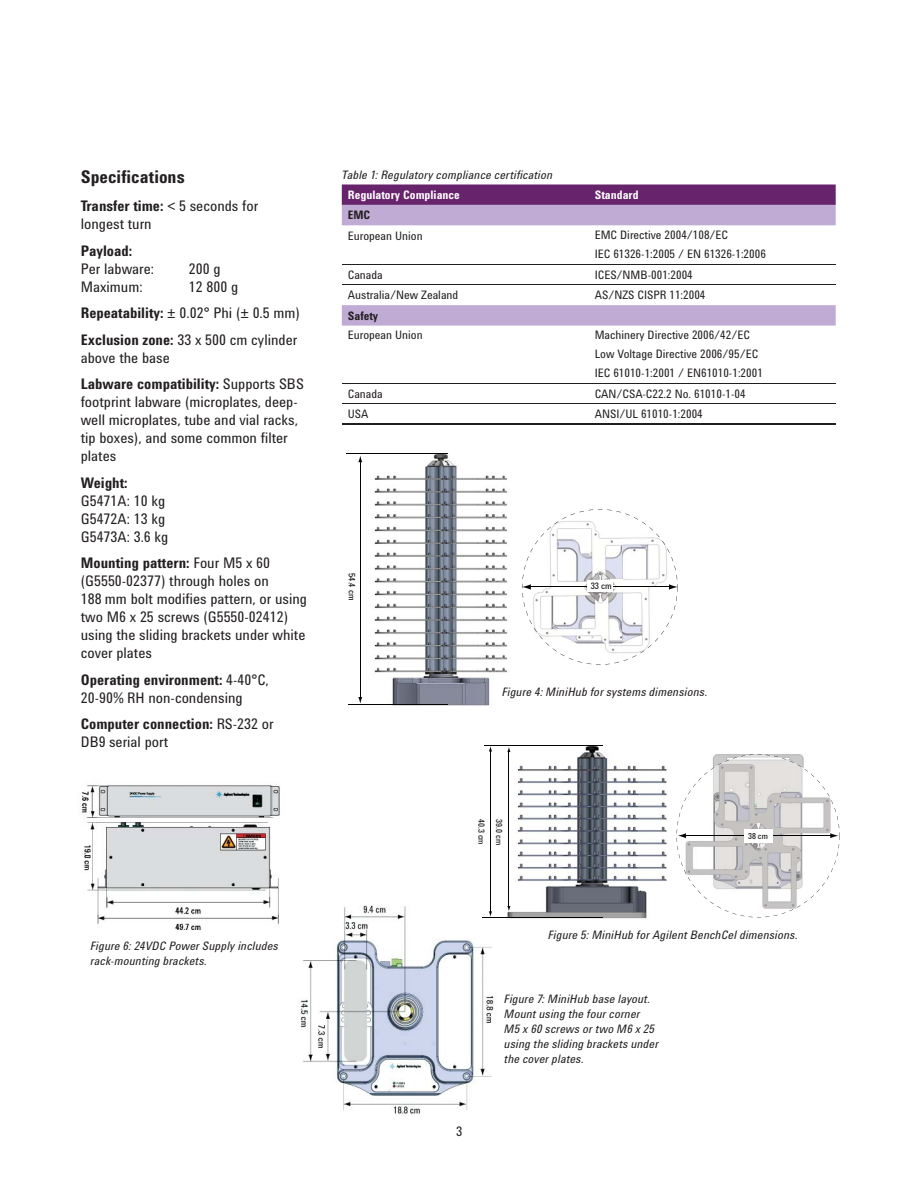
<style>
.page{position:relative;width:918px;height:1188px;background:#fff}
.page>*{position:absolute;margin:0;border:0;box-sizing:border-box;transform-origin:0 0}
.t1{font:700 18px "Agilent Condensed CFF";color:#231f20}
.t2{font:15px/18px "Agilent Condensed CFF";color:#231f20}
.t3{font:700 15px "Agilent Condensed CFF";color:#231f20}
.t4{font:13.5px "Agilent Condensed CFF";color:#231f20}
.t5{font:italic 12px/15px "Agilent Condensed CFF";letter-spacing:.015em;color:#231f20}
.t6{font:12px/19px "Agilent Condensed CFF";color:#231f20}
.t7{font:700 12px "Agilent Condensed CFF";color:#fff}
.t8{font:700 12px "Agilent Condensed CFF";color:#231f20}
.t9{font:9px "Agilent Cond";color:#020303}
.t10{font:8.55px "Agilent Cond";color:#020303}
.s1{font-weight:700}
</style>
<div class="page">
<img style="left:300px;top:905px;width:194px;height:209px">
<img style="left:507px;top:745px;width:160px;height:174px">
<hr style="left:484px;top:745px;width:118px;height:1px;background:#020303">
<hr style="left:482px;top:917px;width:120px;height:1px;background:#020303">
<hr style="left:490px;top:750px;width:1px;height:162px;background:#020303">
<svg style="left:489px;top:911px;width:3px;height:6px"></svg>
<hr style="left:509px;top:751px;width:1px;height:156px;background:#020303">
<svg style="left:507px;top:906px;width:3px;height:5px"></svg>
<svg style="left:507px;top:747px;width:4px;height:5px"></svg>
<svg style="left:677px;top:754px;width:163px;height:163px"></svg>
<div style="left:744px;top:829px;width:29px;height:13px;background:#fff"></div>
<img style="left:367px;top:453px;width:140px;height:253px">
<hr style="left:346px;top:454px;width:102px;height:1px;background:#020303">
<hr style="left:348px;top:704px;width:100px;height:1px;background:#020303">
<hr style="left:360px;top:461px;width:1px;height:237px;background:#020303">
<svg style="left:358px;top:697px;width:4px;height:7px"></svg>
<svg style="left:358px;top:455px;width:4px;height:7px"></svg>
<svg style="left:522px;top:509px;width:156px;height:156px"></svg>
<div style="left:587px;top:580px;width:25px;height:12px;background:#fff"></div>
<div style="left:342px;top:185px;width:494px;height:20px;background:#67246d"></div>
<svg style="left:342px;top:205px;width:494px;height:121px"></svg>
<hr style="left:342px;top:264px;width:494px;height:1px;background:#231f20">
<hr style="left:342px;top:284px;width:494px;height:1px;background:#231f20">
<hr style="left:342px;top:383px;width:494px;height:1px;background:#231f20">
<hr style="left:342px;top:403px;width:494px;height:1px;background:#231f20">
<hr style="left:342px;top:423px;width:494px;height:2px;background:#231f20">
<img style="left:82px;top:785px;width:198px;height:145px">
<p class="t1" style="left:81px;top:170px;width:105px">Specifications</p>
<p class="t2" style="left:81px;top:199px;width:179px"><span class="s1">Transfer time:</span> &lt; 5 seconds for longest turn</p>
<p class="t3" style="left:81px;top:245px;width:53px">Payload:</p>
<p class="t2" style="left:81px;top:261px;width:75px">Per labware:</p>
<p class="t2" style="left:189px;top:261px;width:33px">200 g</p>
<p class="t2" style="left:81px;top:279px;width:63px">Maximum:</p>
<p class="t2" style="left:81px;top:275px;width:221px;line-height:26.5px;text-indent:108px">12 800 g<br><span class="s1">Repeatability:</span> ± 0.02° Phi (± 0.5 mm)<br><span class="s1">Exclusion zone:</span> 33 x 500 cm cylinder</p>
<p class="t2" style="left:81px;top:346px;width:225px;line-height:26.5px">above the base<br><span class="s1">Labware compatibility:</span> Supports SBS</p>
<p class="t2" style="left:81px;top:395px;width:219px">footprint labware (microplates, deep&shy;well microplates, tube and vial racks, tip boxes), and some common filter plates</p>
<p class="t3" style="left:81px;top:477px;width:48px">Weight:</p>
<p class="t2" style="left:81px;top:493px;width:89px">G5471A: 10 kg<br>G5472A: 13 kg<br>G5473A: 3.6 kg</p>
<p class="t2" style="left:81px;top:556px;width:228px"><span class="s1">Mounting pattern:</span> Four M5 x 60 (G5550-02377) through holes on<br>188 mm bolt modifies pattern, or using two M6 x 25 screws (G5550-02412) using the sliding brackets under white cover plates</p>
<p class="t2" style="left:81px;top:672px;width:190px"><span class="s1">Operating environment:</span> 4-40°C,<br>20-90% RH non-condensing</p>
<p class="t2" style="left:81px;top:717px;width:194px"><span class="s1">Computer connection:</span> RS-232 or<br>DB9 serial port</p>
<p class="t5" style="left:91px;top:939px;width:189px">Figure 6: 24VDC Power Supply includes rack-mounting brackets.</p>
<p class="t5" style="left:342px;top:168px;width:212px">Table 1: Regulatory compliance certification</p>
<p class="t7" style="left:348px;top:190px;width:114px">Regulatory Compliance</p>
<p class="t7" style="left:595px;top:190px;width:45px">Standard</p>
<p class="t8" style="left:348px;top:211px;width:24px">EMC</p>
<p class="t6" style="left:348px;top:227px;width:76px">European Union</p>
<p class="t6" style="left:595px;top:226px;width:173px;line-height:19.5px">EMC Directive 2004/108/EC<br>IEC 61326-1:2005 / EN 61326-1:2006</p>
<p class="t6" style="left:348px;top:266px;width:36px">Canada</p>
<p class="t6" style="left:595px;top:266px;width:100px">ICES/NMB-001:2004</p>
<p class="t6" style="left:348px;top:287px;width:112px">Australia/New Zealand</p>
<p class="t6" style="left:595px;top:287px;width:112px">AS/NZS CISPR 11:2004</p>
<p class="t8" style="left:348px;top:311px;width:32px">Safety</p>
<p class="t6" style="left:348px;top:327px;width:76px">European Union</p>
<p class="t6" style="left:595px;top:327px;width:170px">Machinery Directive 2006/42/EC<br>Low Voltage Directive 2006/95/EC<br>IEC 61010-1:2001 / EN61010-1:2001</p>
<p class="t6" style="left:348px;top:385px;width:36px">Canada</p>
<p class="t6" style="left:595px;top:385px;width:152px">CAN/CSA-C22.2 No. 61010-1-04</p>
<p class="t6" style="left:348px;top:406px;width:22px">USA</p>
<p class="t6" style="left:595px;top:406px;width:110px">ANSI/UL 61010-1:2004</p>
<p class="t9" style="left:357px;top:573px;width:29px;rotate:90deg">54.4 cm</p>
<p class="t9" style="left:591px;top:581px;width:23px">33 cm</p>
<p class="t5" style="left:502px;top:686px;width:207px">Figure 4: MiniHub for systems dimensions.</p>
<p class="t10" style="left:486px;top:819px;width:27px;rotate:90deg">40.3 cm</p>
<p class="t10" style="left:504px;top:819px;width:27px;rotate:90deg">39.0 cm</p>
<p class="t10" style="left:748px;top:831px;width:21px">38 cm</p>
<p class="t5" style="left:548px;top:928px;width:251px">Figure 5: MiniHub for Agilent BenchCel dimensions.</p>
<p class="t4" style="left:456px;top:1127px;width:8px">3</p>
<p class="t5" style="left:504px;top:993px;width:156px">Figure 7: MiniHub base layout.<br>Mount using the four corner<br>M5 x 60 screws or two M6 x 25 using the sliding brackets under the cover plates.</p>
</div>
